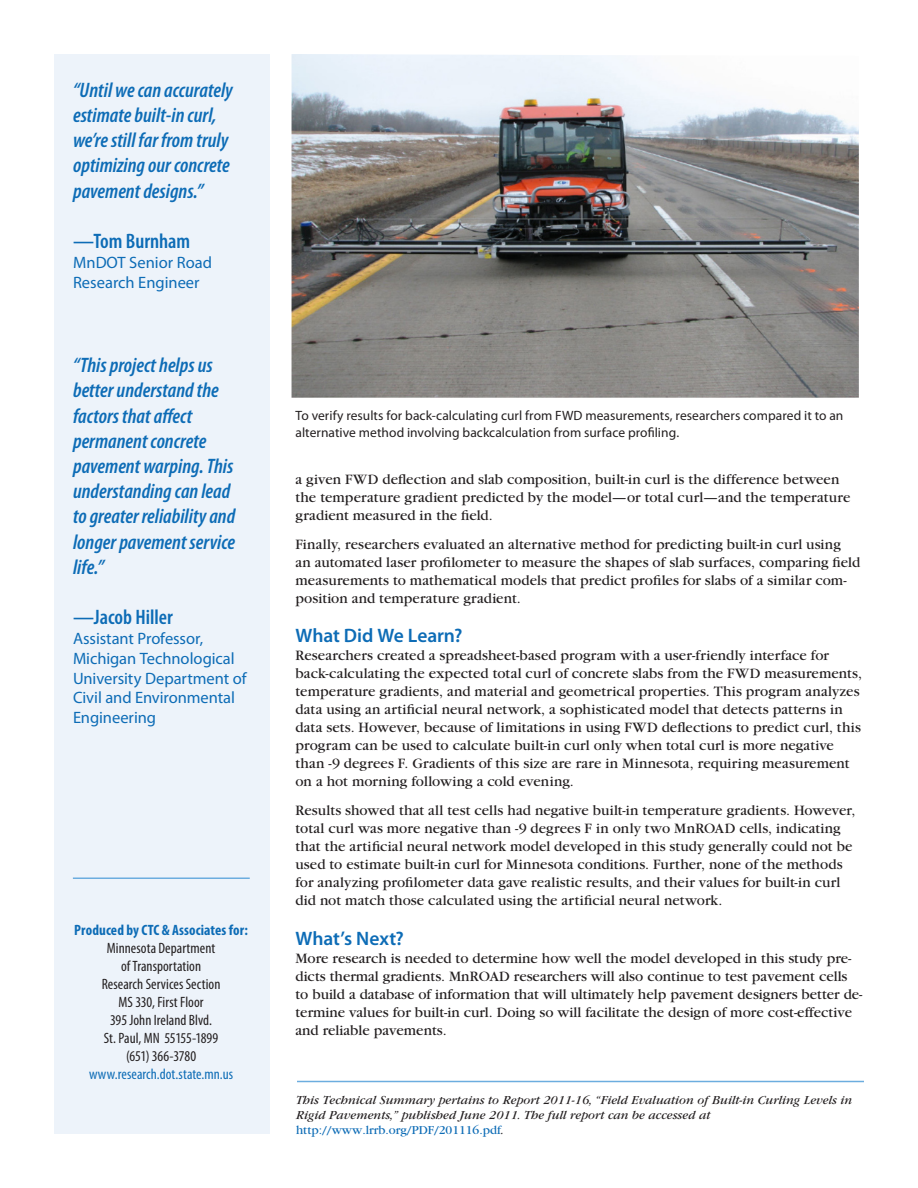
<style>
.page{position:relative;width:918px;height:1188px;background:#fff}
.page>*{position:absolute;margin:0;border:0;box-sizing:border-box;transform-origin:0 0}
.Quote_Blue_Ital{font:italic 600 condensed 21px/25.2px "Myriad Pro";color:#0d6cb6}
.Quote_Name_Credit{font:600 condensed 21px "Myriad Pro";color:#0d6cb6}
.Subhead{font:600 19.5px "Myriad Pro";letter-spacing:-.005em;color:#0d6cb6}
.Quote_Credit_Title{font:16.5px/19.8px "Myriad Pro";color:#0d6cb6}
.Body_Copy{font:15px/18px "Garamond";letter-spacing:.005em;color:#231f20}
.Bullet_points_-_last{font:15px/18px "Garamond";color:#231f20}
.Sidebar_contact_name{font:condensed 15px/18px "Myriad Pro";letter-spacing:.005em;color:#231f20;text-align:center}
.Sidebar_contact_name-2{font:condensed 15px/18px "Myriad Pro";letter-spacing:.005em;color:#0d6cb6;text-align:center}
.Sidebar_page_2_subhe{font:700 condensed 15px "Myriad Pro";letter-spacing:.005em;color:#0d6cb6}
.Caption_Left_Justifi{font:13.5px/16.2px "Myriad Pro";letter-spacing:.005em;color:#231f20}
.t1{font:italic 12.75px/15.3px "Garamond";color:#231f20}
.s1{color:#231f20}
.s2{font-style:normal;color:#0d6cb6}
</style>
<div class="page">
<div style="left:54px;top:54px;width:216px;height:1080px;background:#edf3fa"></div>
<hr style="left:297px;top:1081px;width:567px;height:1px;background:#6caddf">
<img style="left:292px;top:54px;width:567px;height:344px">
<hr style="left:73px;top:878px;width:177px;height:1px;background:#6caddf">
<p class="Quote_Blue_Ital" style="left:73px;top:78px;width:161px">“Until we can accurately estimate built-in curl, we’re still far from truly optimizing our concrete pavement designs.”</p>
<p class="Quote_Name_Credit" style="left:73px;top:230px;width:119px">—Tom Burnham</p>
<p class="Quote_Credit_Title" style="left:73px;top:252px;width:140px">MnDOT Senior Road<br>Research Engineer</p>
<p class="Quote_Blue_Ital" style="left:73px;top:353px;width:164px">“This project helps us better understand the factors that affect permanent concrete pavement warping. This understanding can lead to greater reliability and longer pavement service life.”</p>
<p class="Quote_Name_Credit" style="left:73px;top:606px;width:101px">—Jacob Hiller</p>
<p class="Quote_Credit_Title" style="left:73px;top:628px;width:175px">Assistant Professor,<br>Michigan Technological<br>University Department of<br>Civil and Environmental<br>Engineering</p>
<p class="Sidebar_page_2_subhe" style="left:74px;top:920px;width:175px">Produced by CTC &amp; Associates for:</p>
<p class="Sidebar_contact_name" style="left:102px;top:938px;width:120px">Minnesota Department of Transportation<br>Research Services Section<br>MS 330, First Floor<br>395 John Ireland Blvd.<br>St. Paul, MN 55155-1899</p>
<p class="Sidebar_contact_name-2" style="left:89px;top:1046px;width:146px"><span class="s1">(651) 366-3780 </span>www.research.dot.state.mn.us</p>
<p class="Caption_Left_Justifi" style="left:296px;top:408px;width:549px">To verify results for back-calculating curl from FWD measurements, researchers compared it to an alternative method involving backcalculation from surface profiling.</p>
<p class="Body_Copy" style="left:296px;top:470px;width:557px">a given FWD deflection and slab composition, built-in curl is the difference between the temperature gradient predicted by the model—or total curl—and the temperature gradient measured in the field.</p>
<p class="Body_Copy" style="left:296px;top:535px;width:566px">Finally, researchers evaluated an alternative method for predicting built-in curl using<br>an automated laser profilometer to measure the shapes of slab surfaces, comparing field measurements to mathematical models that predict profiles for slabs of a similar com&shy;position and temperature gradient.</p>
<p class="Subhead" style="left:296px;top:623px;width:169px">What Did We Learn?</p>
<p class="Body_Copy" style="left:296px;top:647px;width:568px">Researchers created a spreadsheet-based program with a user-friendly interface for back-calculating the expected total curl of concrete slabs from the FWD measurements, temperature gradients, and material and geometrical properties. This program analyzes data using an artificial neural network, a sophisticated model that detects patterns in data sets. However, because of limitations in using FWD deflections to predict curl, this program can be used to calculate built-in curl only when total curl is more negative than -9 degrees F. Gradients of this size are rare in Minnesota, requiring measurement on a hot morning following a cold evening.</p>
<p class="Body_Copy" style="left:296px;top:802px;width:561px">Results showed that all test cells had negative built-in temperature gradients. However, total curl was more negative than -9 degrees F in only two MnROAD cells, indicating that the artificial neural network model developed in this study generally could not be used to estimate built-in curl for Minnesota conditions. Further, none of the methods for analyzing profilometer data gave realistic results, and their values for built-in curl did not match those calculated using the artificial neural network.</p>
<p class="Subhead" style="left:296px;top:926px;width:110px">What’s Next?</p>
<p class="Bullet_points_-_last" style="left:296px;top:949px;width:569px">More research is needed to determine how well the model developed in this study pre&shy;dicts thermal gradients. MnROAD researchers will also continue to test pavement cells to build a database of information that will ultimately help pavement designers better de&shy;termine values for built-in curl. Doing so will facilitate the design of more cost-effective and reliable pavements.</p>
<p class="t1" style="left:296px;top:1092px;width:558px">This Technical Summary pertains to Report 2011-16, “Field Evaluation of Built-in Curling Levels in<br>Rigid Pavements,” published June 2011. The full report can be accessed at <span class="s2">http://www.lrrb.org/PDF/201116.pdf</span>.</p>
</div>
